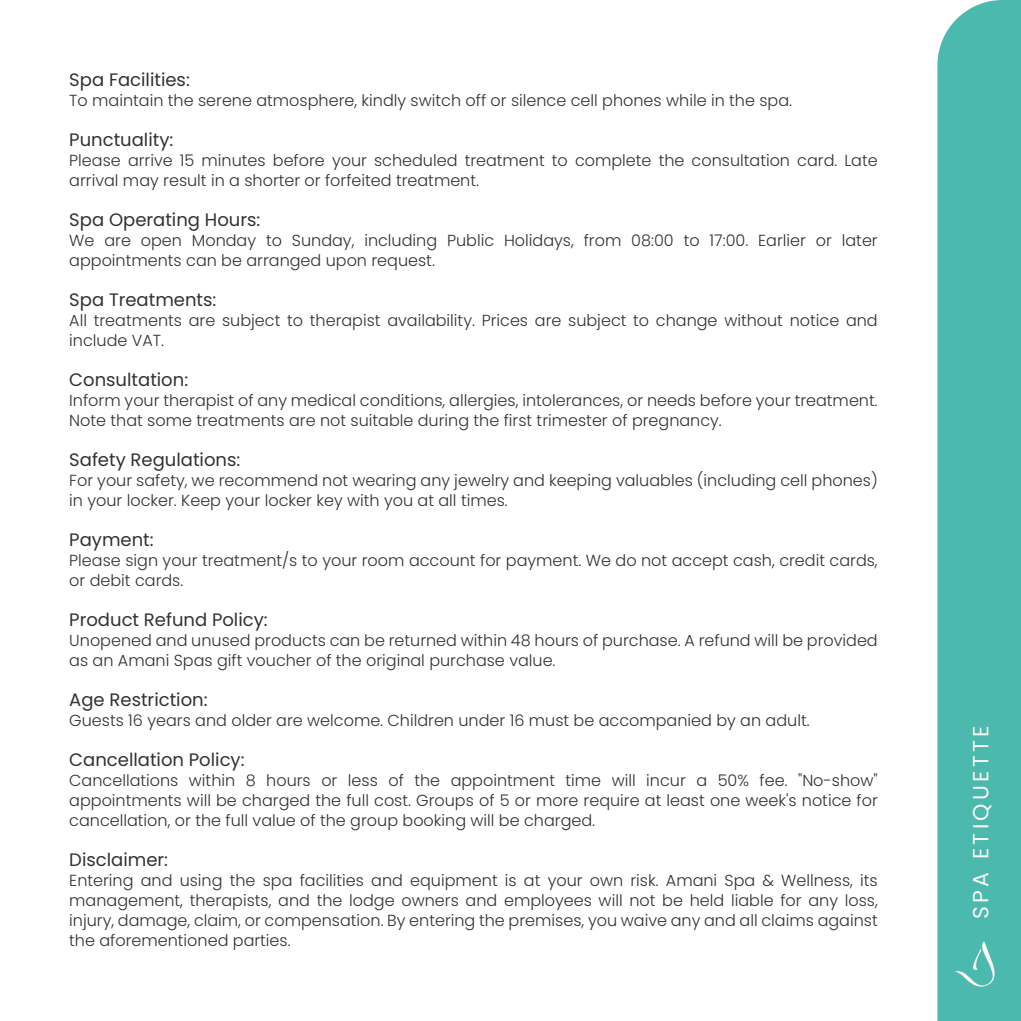
<style>
.page{position:relative;width:1021px;height:1021px;background:#fff}
.page>*{position:absolute;margin:0;border:0;box-sizing:border-box;transform-origin:0 0}
.t1{font:22px "Poppins";letter-spacing:.15em;color:#f7f6f4}
.t2{font:18px "Poppins";color:#333231}
.t3{font:300 16px/20px "Poppins";color:#333231}
</style>
<div class="page">
<div style="left:937px;top:0;width:83px;height:1020px;background:#4bb9ad"></div>
<svg style="left:955px;top:941px;width:42px;height:45px;background:#62c1b6"></svg>
<p class="t2" style="left:69px;top:69px;width:122px">Spa Facilities:</p>
<p class="t3" style="left:69px;top:90px;width:724px">To maintain the serene atmosphere, kindly switch off or silence cell phones while in the spa.</p>
<p class="t2" style="left:69px;top:129px;width:106px">Punctuality:</p>
<p class="t3" style="left:69px;top:150px;width:810px">Please arrive 15 minutes before your scheduled treatment to complete the consultation card. Late arrival may result in a shorter or forfeited treatment.</p>
<p class="t2" style="left:69px;top:209px;width:192px">Spa Operating Hours:</p>
<p class="t3" style="left:69px;top:230px;width:810px">We are open Monday to Sunday, including Public Holidays, from 08:00 to 17:00. Earlier or later appointments can be arranged upon request.</p>
<p class="t2" style="left:69px;top:289px;width:149px">Spa Treatments:</p>
<p class="t3" style="left:69px;top:310px;width:810px">All treatments are subject to therapist availability. Prices are subject to change without notice and include VAT.</p>
<p class="t2" style="left:69px;top:369px;width:120px">Consultation:</p>
<p class="t3" style="left:69px;top:390px;width:810px">Inform your therapist of any medical conditions, allergies, intolerances, or needs before your treatment.<br>Note that some treatments are not suitable during the first trimester of pregnancy.</p>
<p class="t2" style="left:69px;top:449px;width:172px">Safety Regulations:</p>
<p class="t3" style="left:69px;top:470px;width:810px">For your safety, we recommend not wearing any jewelry and keeping valuables (including cell phones) in your locker. Keep your locker key with you at all times.</p>
<p class="t2" style="left:69px;top:529px;width:86px">Payment:</p>
<p class="t3" style="left:69px;top:550px;width:810px">Please sign your treatment/s to your room account for payment. We do not accept cash, credit cards, or debit cards.</p>
<p class="t2" style="left:69px;top:609px;width:200px">Product Refund Policy:</p>
<p class="t3" style="left:69px;top:630px;width:810px">Unopened and unused products can be returned within 48 hours of purchase. A refund will be provided as an Amani Spas gift voucher of the original purchase value.</p>
<p class="t2" style="left:69px;top:689px;width:140px">Age Restriction:</p>
<p class="t3" style="left:69px;top:710px;width:741px">Guests 16 years and older are welcome. Children under 16 must be accompanied by an adult.</p>
<p class="t2" style="left:69px;top:749px;width:177px">Cancellation Policy:</p>
<p class="t3" style="left:69px;top:770px;width:810px;text-align:justify">Cancellations within 8 hours or less of the appointment time will incur a 50% fee. "No-show" appointments will be charged the full cost. Groups of 5 or more require at least one week's notice for cancellation, or the full value of the group booking will be charged.</p>
<p class="t2" style="left:69px;top:849px;width:100px">Disclaimer:</p>
<p class="t3" style="left:69px;top:870px;width:810px;text-align:justify">Entering and using the spa facilities and equipment is at your own risk. Amani Spa &amp; Wellness, its management, therapists, and the lodge owners and employees will not be held liable for any loss, injury, damage, claim, or compensation. By entering the premises, you waive any and all claims against the aforementioned parties.</p>
<h1 class="t1" style="left:968px;top:918px;width:195px;rotate:-90deg">SPA ETIQUETTE</h1>
</div>
